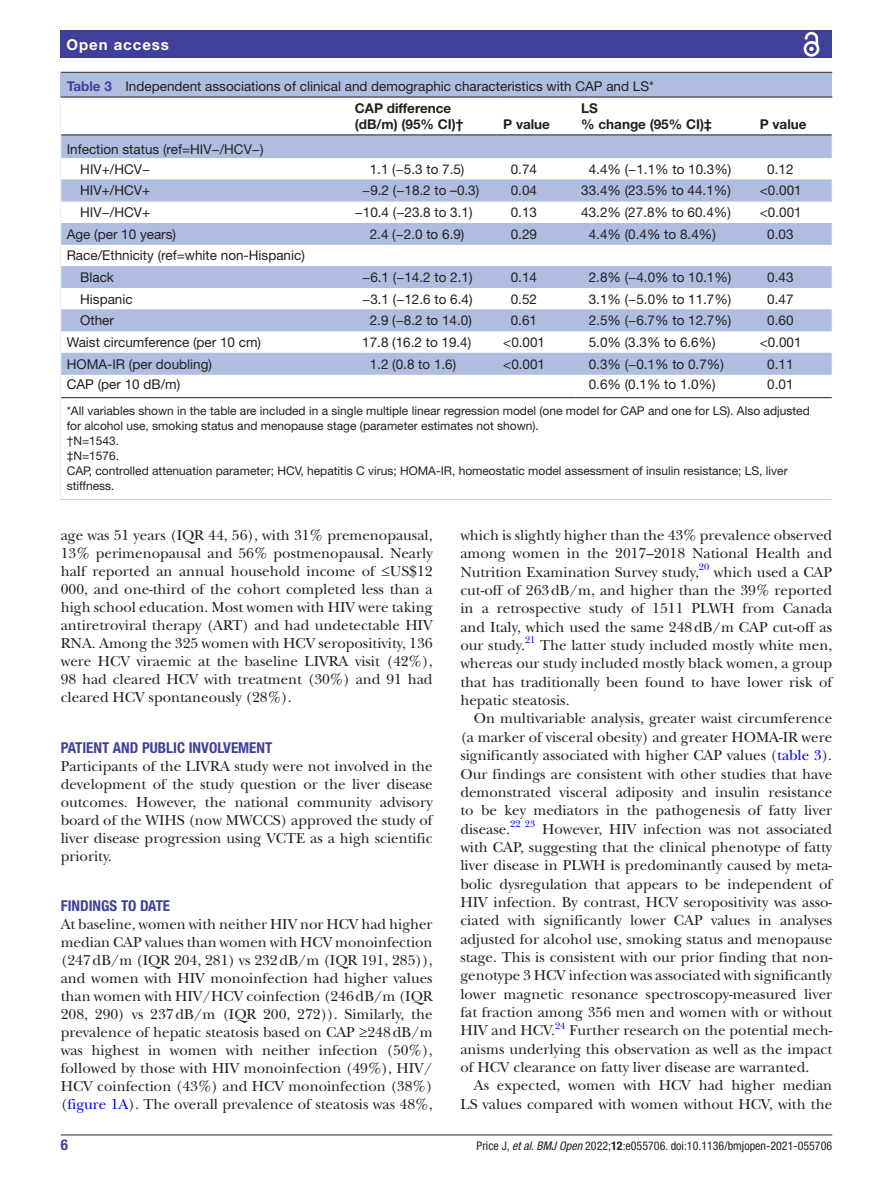
<style>
.page{position:relative;width:893px;height:1191px;background:#fff}
.page>*{position:absolute;margin:0;border:0;box-sizing:border-box;transform-origin:0 0}
.t1{font:15px/18.3px "New Baskerville";color:#231f20;text-align:justify}
.t2{font:700 condensed 15px "Helvetica Neue LT Std";color:#414099}
.t3{font:700 15px "Helvetica Neue LT Std";letter-spacing:.065em;color:#fff}
.t4{font:13.5px/22px "Helvetica Neue LT Std";color:#231f20}
.t5{font:700 13.5px/16.2px "Helvetica Neue LT Std";color:#231f20}
.t6{font:12px/15px "Helvetica Neue LT Std";color:#231f20}
.t7{font:condensed 12px "Helvetica Neue LT Std";color:#231f20}
.t8{font:9.9px "New Baskerville";color:#00f}
.s1{font-weight:700;color:#414099}
.s2{font-weight:700}
.s3{color:#00f}
.s4{font-style:italic}
</style>
<div class="page">
<hr style="left:61px;top:1134px;width:771px;height:1px;background:#231f20">
<div style="left:61px;top:31px;width:771px;height:27px;background:#414099"></div>
<svg style="left:803px;top:31px;width:17px;height:26px"></svg>
<div style="left:61px;top:73px;width:771px;height:426px;background:#afbde1"></div>
<hr style="left:61px;top:72px;width:771px;height:1px;background:#231f20">
<div style="left:61px;top:98px;width:771px;height:401px;background:#fff"></div>
<svg style="left:61px;top:135px;width:771px;height:239px"></svg>
<hr style="left:61px;top:97px;width:288px;height:1px;background:#231f20">
<hr style="left:61px;top:134px;width:288px;height:1px;background:#231f20">
<hr style="left:349px;top:97px;width:148px;height:1px;background:#231f20">
<hr style="left:349px;top:134px;width:148px;height:1px;background:#231f20">
<hr style="left:497px;top:97px;width:78px;height:1px;background:#231f20">
<hr style="left:497px;top:134px;width:78px;height:1px;background:#231f20">
<hr style="left:575px;top:97px;width:179px;height:1px;background:#231f20">
<hr style="left:575px;top:134px;width:179px;height:1px;background:#231f20">
<hr style="left:754px;top:97px;width:78px;height:1px;background:#231f20">
<hr style="left:754px;top:134px;width:78px;height:1px;background:#231f20">
<hr style="left:349px;top:397px;width:148px;height:1px;background:#231f20">
<hr style="left:497px;top:397px;width:78px;height:1px;background:#231f20">
<hr style="left:575px;top:397px;width:179px;height:1px;background:#231f20">
<hr style="left:754px;top:397px;width:78px;height:1px;background:#231f20">
<hr style="left:61px;top:397px;width:288px;height:1px;background:#231f20">
<svg style="left:60px;top:135px;width:1px;height:263px"></svg>
<hr style="left:67px;top:429px;width:765px;height:2px;background:#fff">
<hr style="left:67px;top:444px;width:765px;height:2px;background:#fff">
<hr style="left:67px;top:459px;width:765px;height:2px;background:#fff">
<hr style="left:67px;top:489px;width:765px;height:2px;background:#fff">
<p class="t3" style="left:66px;top:35px;width:104px">Open access</p>
<p class="t4" style="left:355px;top:75px;width:301px;text-indent:-288px"><span class="s1">Table 3</span> Independent associations of clinical and demographic characteristics with CAP and LS*<br><span class="s2">CAP difference</span></p>
<p class="t5" style="left:355px;top:116px;width:110px">(dB/m) (95% CI)†</p>
<p class="t5" style="left:503px;top:116px;width:48px">P value</p>
<p class="t5" style="left:581px;top:99px;width:132px">LS<br>% change (95% CI)‡</p>
<p class="t5" style="left:760px;top:116px;width:48px">P value</p>
<p class="t4" style="left:80px;top:138px;width:185px;line-height:20.1px;text-indent:-14px">Infection status (ref=HIV−/HCV−)<br>HIV+/HCV−</p>
<p class="t4" style="left:370px;top:158px;width:96px">1.1 (−5.3 to 7.5)</p>
<p class="t4" style="left:511px;top:158px;width:28px">0.74</p>
<p class="t4" style="left:589px;top:158px;width:144px">4.4% (−1.1% to 10.3%)</p>
<p class="t4" style="left:767px;top:158px;width:28px">0.12</p>
<p class="t4" style="left:80px;top:179px;width:71px">HIV+/HCV+</p>
<p class="t4" style="left:362px;top:179px;width:119px">−9.2 (−18.2 to –0.3)</p>
<p class="t4" style="left:511px;top:179px;width:28px">0.04</p>
<p class="t4" style="left:581px;top:179px;width:151px">33.4% (23.5% to 44.1%)</p>
<p class="t4" style="left:760px;top:179px;width:43px">&lt;0.001</p>
<p class="t4" style="left:80px;top:201px;width:71px">HIV−/HCV+</p>
<p class="t4" style="left:355px;top:201px;width:119px">−10.4 (−23.8 to 3.1)</p>
<p class="t4" style="left:511px;top:201px;width:28px">0.13</p>
<p class="t4" style="left:581px;top:201px;width:151px">43.2% (27.8% to 60.4%)</p>
<p class="t4" style="left:760px;top:201px;width:43px">&lt;0.001</p>
<p class="t4" style="left:67px;top:223px;width:111px">Age (per 10 years)</p>
<p class="t4" style="left:370px;top:223px;width:96px">2.4 (−2.0 to 6.9)</p>
<p class="t4" style="left:511px;top:223px;width:28px">0.29</p>
<p class="t4" style="left:589px;top:223px;width:129px">4.4% (0.4% to 8.4%)</p>
<p class="t4" style="left:767px;top:223px;width:28px">0.03</p>
<p class="t4" style="left:80px;top:244px;width:226px;line-height:21.6px;text-indent:-14px">Race/Ethnicity (ref=white non-Hispanic)<br>Black</p>
<p class="t4" style="left:362px;top:266px;width:112px">−6.1 (−14.2 to 2.1)</p>
<p class="t4" style="left:511px;top:266px;width:28px">0.14</p>
<p class="t4" style="left:589px;top:266px;width:144px">2.8% (−4.0% to 10.1%)</p>
<p class="t4" style="left:767px;top:266px;width:28px">0.43</p>
<p class="t4" style="left:80px;top:287px;width:54px">Hispanic</p>
<p class="t4" style="left:362px;top:287px;width:112px">−3.1 (−12.6 to 6.4)</p>
<p class="t4" style="left:511px;top:287px;width:28px">0.52</p>
<p class="t4" style="left:589px;top:287px;width:144px">3.1% (−5.0% to 11.7%)</p>
<p class="t4" style="left:767px;top:287px;width:28px">0.47</p>
<p class="t4" style="left:80px;top:309px;width:35px">Other</p>
<p class="t4" style="left:370px;top:309px;width:104px">2.9 (−8.2 to 14.0)</p>
<p class="t4" style="left:511px;top:309px;width:28px">0.61</p>
<p class="t4" style="left:589px;top:309px;width:144px">2.5% (−6.7% to 12.7%)</p>
<p class="t4" style="left:767px;top:309px;width:28px">0.60</p>
<p class="t4" style="left:67px;top:331px;width:196px">Waist circumference (per 10 cm)</p>
<p class="t4" style="left:362px;top:331px;width:111px">17.8 (16.2 to 19.4)</p>
<p class="t4" style="left:503px;top:331px;width:43px">&lt;0.001</p>
<p class="t4" style="left:589px;top:331px;width:129px">5.0% (3.3% to 6.6%)</p>
<p class="t4" style="left:760px;top:331px;width:43px">&lt;0.001</p>
<p class="t4" style="left:67px;top:352px;width:147px">HOMA-IR (per doubling)</p>
<p class="t4" style="left:370px;top:352px;width:88px">1.2 (0.8 to 1.6)</p>
<p class="t4" style="left:503px;top:352px;width:43px">&lt;0.001</p>
<p class="t4" style="left:589px;top:352px;width:137px">0.3% (−0.1% to 0.7%)</p>
<p class="t4" style="left:767px;top:352px;width:28px">0.11</p>
<p class="t4" style="left:67px;top:373px;width:115px">CAP (per 10 dB/m)</p>
<p class="t4" style="left:589px;top:373px;width:129px">0.6% (0.1% to 1.0%)</p>
<p class="t4" style="left:767px;top:373px;width:28px">0.01</p>
<p class="t6" style="left:67px;top:403px;width:745px">*All variables shown in the table are included in a single multiple linear regression model (one model for CAP and one for LS). Also adjusted for alcohol use, smoking status and menopause stage (parameter estimates not shown).<br>†N=1543.<br>‡N=1576.<br>CAP, controlled attenuation parameter; HCV, hepatitis C virus; HOMA-IR, homeostatic model assessment of insulin resistance; LS, liver stiffness.</p>
<p class="t1" style="left:61px;top:526px;width:373px">age was 51 years (IQR 44, 56), with 31% premenopausal, 13% perimenopausal and 56% postmenopausal. Nearly half reported an annual household income of ≤US$12<br>000, and one-third of the cohort completed less than a high school education. Most women with HIV were taking antiretroviral therapy (ART) and had undetectable HIV RNA. Among the 325 women with HCV seropositivity, 136 were HCV viraemic at the baseline LIVRA visit (42%), 98 had cleared HCV with treatment (30%) and 91 had cleared HCV spontaneously (28%).</p>
<p class="t2" style="left:61px;top:738px;width:213px">PATIENT AND PUBLIC INVOLVEMENT</p>
<p class="t1" style="left:61px;top:757px;width:373px">Participants of the LIVRA study were not involved in the development of the study question or the liver disease outcomes. However, the national community advisory board of the WIHS (now MWCCS) approved the study of liver disease progression using VCTE as a high scientific priority.</p>
<p class="t2" style="left:61px;top:897px;width:111px">FINDINGS TO DATE</p>
<p class="t1" style="left:61px;top:915px;width:373px">At baseline, women with neither HIV nor HCV had higher median CAP values than women with HCV monoinfection (247dB/m (IQR 204, 281) vs 232dB/m (IQR 191, 285)), and women with HIV monoinfection had higher values than women with HIV/HCV coinfection (246dB/m (IQR 208, 290) vs 237dB/m (IQR 200, 272)). Similarly, the prevalence of hepatic steatosis based on CAP ≥248dB/m was highest in women with neither infection (50%), followed by those with HIV monoinfection (49%), HIV/ HCV coinfection (43%) and HCV monoinfection (38%) (<span class="s3">figure 1A</span>). The overall prevalence of steatosis was 48%,</p>
<p class="t1" style="left:460px;top:526px;width:373px">which is slightly higher than the 43% prevalence observed among women in the 2017–2018 National Health and Nutrition Examination Survey study,</p>
<p class="t8" style="left:699px;top:561px;width:12px">20</p>
<p class="t1" style="left:460px;top:563px;width:373px;text-indent:253px">which used a CAP cut-off of 263dB/m, and higher than the 39% reported in a retrospective study of 1511 PLWH from Canada and Italy, which used the same 248dB/m CAP cut-off as our study.</p>
<p class="t8" style="left:525px;top:634px;width:12px">21</p>
<p class="t1" style="left:460px;top:636px;width:373px;text-indent:80px">The latter study included mostly white men, whereas our study included mostly black women, a group that has traditionally been found to have lower risk of hepatic steatosis.</p>
<p class="t1" style="left:460px;top:709px;width:373px;text-indent:14px">On multivariable analysis, greater waist circumference (a marker of visceral obesity) and greater HOMA-IR were significantly associated with higher CAP values (<span class="s3">table 3</span>).<br>Our findings are consistent with other studies that have demonstrated visceral adiposity and insulin resistance to be key mediators in the pathogenesis of fatty liver disease.</p>
<p class="t8" style="left:510px;top:818px;width:27px">22 23</p>
<p class="t1" style="left:460px;top:819px;width:373px;text-indent:82px">However, HIV infection was not associated with CAP, suggesting that the clinical phenotype of fatty liver disease in PLWH is predominantly caused by meta&shy;bolic dysregulation that appears to be independent of HIV infection. By contrast, HCV seropositivity was asso&shy;ciated with significantly lower CAP values in analyses adjusted for alcohol use, smoking status and menopause stage. This is consistent with our prior finding that non&shy;genotype 3 HCV infection was associated with significantly lower magnetic resonance spectroscopy-measured liver fat fraction among 356 men and women with or without HIV and HCV.</p>
<p class="t8" style="left:555px;top:1019px;width:12px">24</p>
<p class="t1" style="left:460px;top:1021px;width:373px;text-indent:109px">Further research on the potential mech&shy;anisms underlying this observation as well as the impact of HCV clearance on fatty liver disease are warranted.</p>
<p class="t1" style="left:460px;top:1076px;width:373px;text-align:right">As expected, women with HCV had higher median<br>LS values compared with women without HCV, with the</p>
<p class="t2" style="left:61px;top:1135px;width:9px">6</p>
<p class="t7" style="left:477px;top:1138px;width:357px">Price J, <span class="s4">et al</span>. <span class="s4">BMJ Open</span> 2022;<span class="s2">12</span>:e055706. doi:10.1136/bmjopen-2021-055706</p>
</div>
